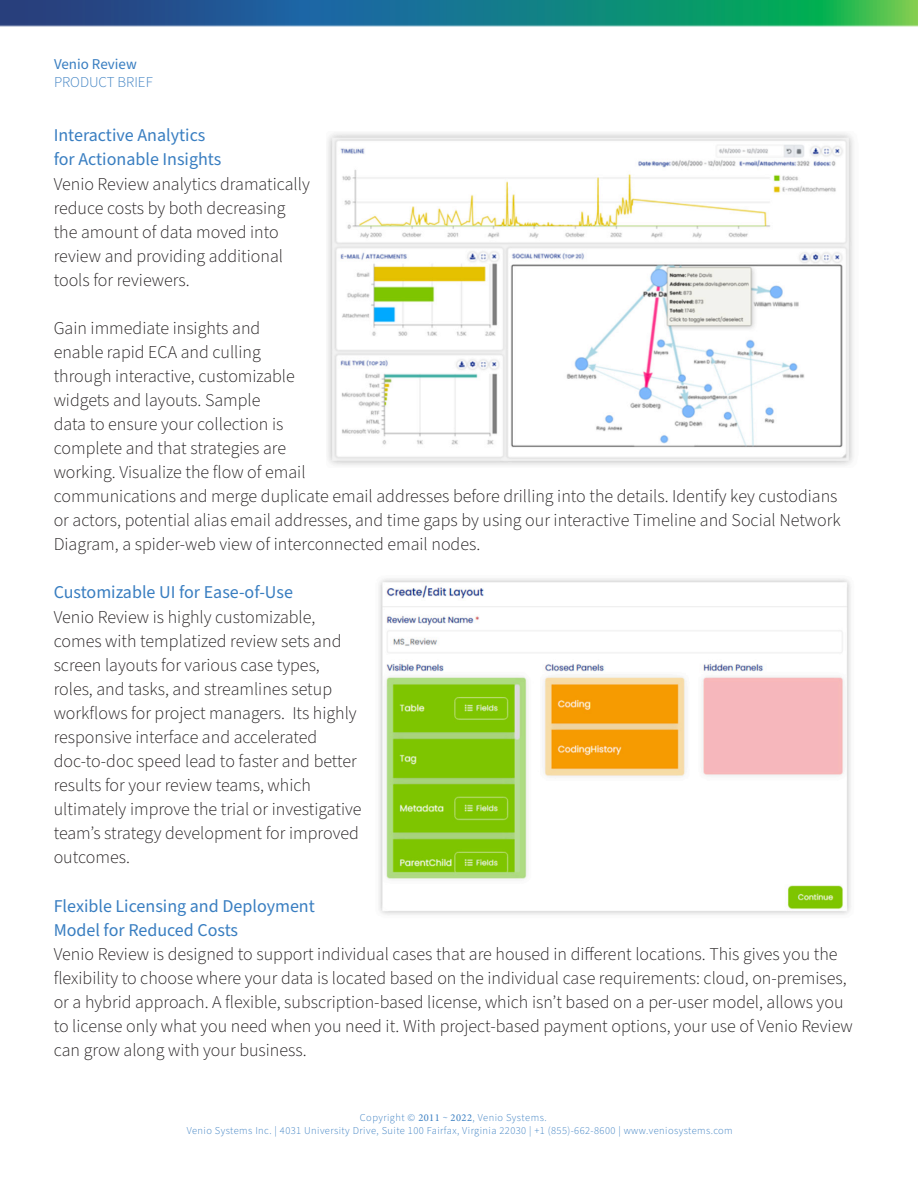
<style>
.page{position:relative;width:918px;height:1188px;background:#fff}
.page>*{position:absolute;margin:0;border:0;box-sizing:border-box;transform-origin:0 0}
.t1{font:300 18px/24px "Source Sans Pro";color:#231f20}
.t2{font:18px/24px "Source Sans Pro";color:#397ec1}
.t3{font:300 15px "Source Sans Pro";color:#397ec1}
.t4{font:15px "Source Sans Pro";color:#397ec1}
.t5{font:300 10.5px/12.5px "Source Sans Pro";letter-spacing:.04em;color:#397ec1}
.s1{font-weight:400;color:#397ec1}
.s2{font-family:"Minion Pro";font-weight:400}
</style>
<div class="page">
<img style="left:0;top:0;width:918px;height:27px">
<img style="left:328px;top:133px;width:525px;height:332px">
<img style="left:379px;top:578px;width:472px;height:337px">
<p class="t4" style="left:54px;top:54px;width:84px">Venio Review</p>
<p class="t3" style="left:54px;top:72px;width:100px">PRODUCT BRIEF</p>
<p class="t2" style="left:54px;top:123px;width:169px">Interactive Analytics for Actionable Insights</p>
<p class="t1" style="left:54px;top:173px;width:258px">Venio Review analytics dramatically reduce costs by both decreasing the amount of data moved into review and providing additional tools for reviewers.</p>
<p class="t1" style="left:54px;top:317px;width:789px">Gain immediate insights and<br>enable rapid ECA and culling<br>through interactive, customizable<br>widgets and layouts. Sample<br>data to ensure your collection is<br>complete and that strategies are<br>working. Visualize the flow of email<br>communications and merge duplicate email addresses before drilling into the details. Identify key custodians or actors, potential alias email addresses, and time gaps by using our interactive Timeline and Social Network Diagram, a spider-web view of interconnected email nodes.</p>
<p class="t2" style="left:54px;top:581px;width:241px">Customizable UI for Ease-of-Use</p>
<p class="t1" style="left:54px;top:606px;width:309px">Venio Review is highly customizable, comes with templatized review sets and screen layouts for various case types, roles, and tasks, and streamlines setup workflows for project managers. Its highly responsive interface and accelerated doc-to-doc speed lead to faster and better results for your review teams, which ultimately improve the trial or investigative team’s strategy development for improved outcomes.</p>
<p class="t1" style="left:54px;top:894px;width:801px"><span class="s1">Flexible Licensing and Deployment<br>Model for Reduced Costs<br></span>Venio Review is designed to support individual cases that are housed in different locations. This gives you the flexibility to choose where your data is located based on the individual case requirements: cloud, on-premises, or a hybrid approach. A flexible, subscription-based license, which isn’t based on a per-user model, allows you to license only what you need when you need it. With project-based payment options, your use of Venio Review can grow along with your business.</p>
<p class="t5" style="left:187px;top:1112px;width:548px;text-indent:173px">Copyright © <span class="s2">2011</span> ~ <span class="s2">2022</span>, Venio Systems.<br>Venio Systems Inc. | 4031 University Drive, Suite 100 Fairfax, Virginia 22030 | +1 (855)-662-8600 | www.veniosystems.com</p>
</div>
